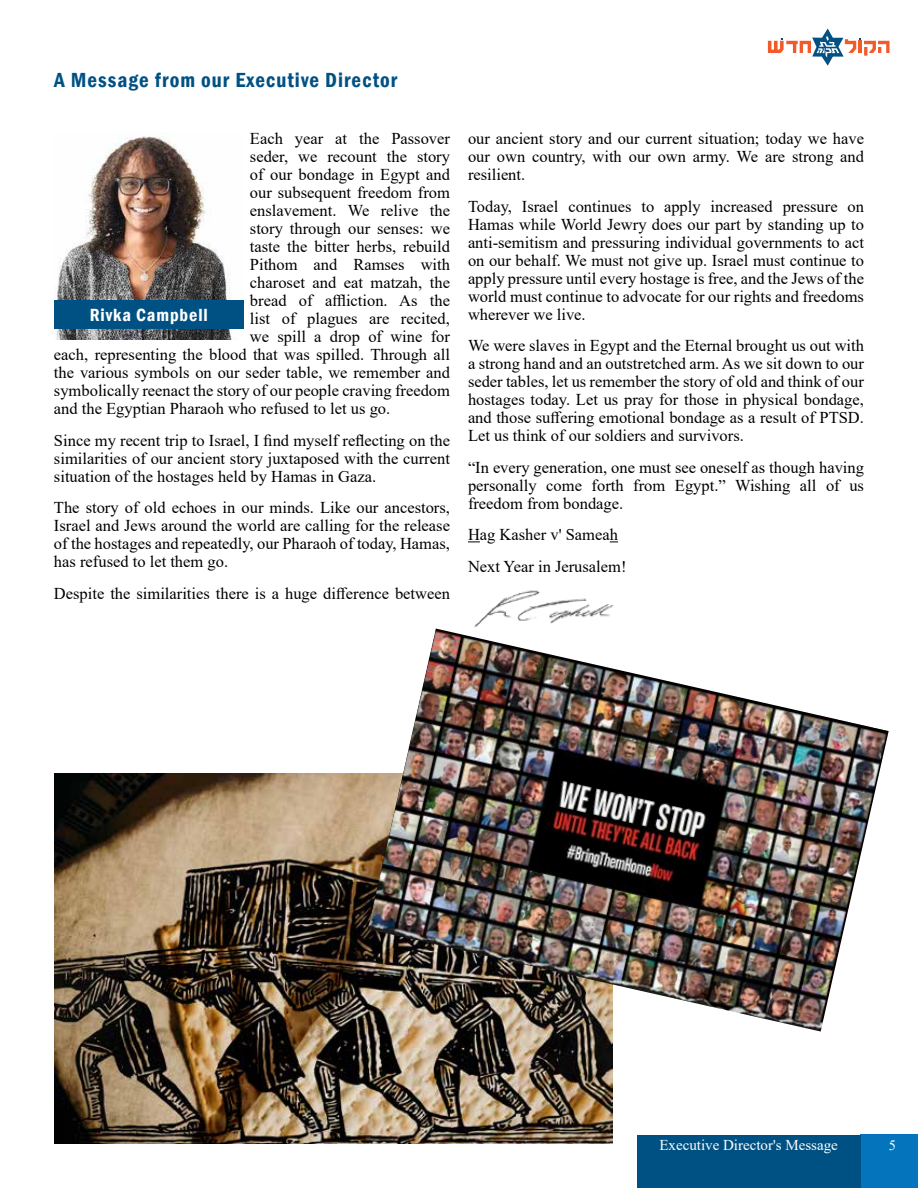
<style>
.page{position:relative;width:918px;height:1188px;background:#fff}
.page>*{position:absolute;margin:0;border:0;box-sizing:border-box;transform-origin:0 0}
.t1{font:600 condensed 21px "Franklin Gothic";letter-spacing:.05em;color:#005183}
.t2{font:600 condensed 18.15px "Franklin Gothic";letter-spacing:.05em;color:#fff}
.t3{font:16.5px/18px "Times New Roman";color:#000;text-align:justify}
.t4{font:15px "Times New Roman";color:#fff}
.t5{font:14.25px "Times New Roman";color:#fff}
</style>
<div class="page">
<div style="left:860px;top:1135px;width:58px;height:53px;background:#0475bc"></div>
<div style="left:637px;top:1135px;width:223px;height:53px;background:#005183"></div>
<svg style="left:768px;top:29px;width:122px;height:37px"></svg>
<img style="left:54px;top:774px;width:559px;height:370px">
<svg style="left:468px;top:541px;width:12px;height:1px"></svg>
<img style="left:55px;top:136px;width:188px;height:204px">
<img style="left:474px;top:590px;width:140px;height:38px">
<img style="left:368px;top:629px;width:521px;height:403px">
<div style="left:54px;top:301px;width:190px;height:28px;background:#005183"></div>
<p class="t1" style="left:54px;top:66px;width:345px">A Message from our Executive Director</p>
<p class="t3" style="left:250px;top:129px;width:202px">Each year at the Passover</p>
<p class="t3" style="left:250px;top:147px;width:202px">seder, we recount the story</p>
<p class="t3" style="left:250px;top:165px;width:202px">of our bondage in Egypt and</p>
<p class="t3" style="left:250px;top:183px;width:202px">our subsequent freedom from</p>
<p class="t3" style="left:250px;top:201px;width:202px">enslavement. We relive the</p>
<p class="t3" style="left:250px;top:219px;width:202px">story through our senses: we</p>
<p class="t3" style="left:250px;top:237px;width:202px">taste the bitter herbs, rebuild</p>
<p class="t3" style="left:250px;top:255px;width:202px">Pithom and Ramses with</p>
<p class="t3" style="left:250px;top:273px;width:202px">charoset and eat matzah, the</p>
<p class="t3" style="left:250px;top:291px;width:202px">bread of affliction. As the</p>
<p class="t3" style="left:250px;top:309px;width:202px">list of plagues are recited,</p>
<p class="t3" style="left:250px;top:327px;width:201px">we spill a drop of wine for</p>
<p class="t3" style="left:54px;top:345px;width:398px">each, representing the blood that was spilled. Through all</p>
<p class="t3" style="left:54px;top:363px;width:398px">the various symbols on our seder table, we remember and</p>
<p class="t3" style="left:54px;top:381px;width:398px">symbolically reenact the story of our people craving freedom</p>
<p class="t3" style="left:54px;top:399px;width:338px">and the Egyptian Pharaoh who refused to let us go.</p>
<p class="t3" style="left:54px;top:431px;width:398px">Since my recent trip to Israel, I find myself reflecting on the similarities of our ancient story juxtaposed with the current situation of the hostages held by Hamas in Gaza.</p>
<p class="t3" style="left:54px;top:498px;width:398px">The story of old echoes in our minds. Like our ancestors, Israel and Jews around the world are calling for the release of the hostages and repeatedly, our Pharaoh of today, Hamas, has refused to let them go.</p>
<p class="t3" style="left:54px;top:584px;width:398px">Despite the similarities there is a huge difference between</p>
<p class="t2" style="left:90px;top:303px;width:120px">Rivka Campbell</p>
<p class="t3" style="left:468px;top:129px;width:398px">our ancient story and our current situation; today we have our own country, with our own army. We are strong and resilient.</p>
<p class="t3" style="left:468px;top:197px;width:398px">Today, Israel continues to apply increased pressure on Hamas while World Jewry does our part by standing up to anti-semitism and pressuring individual governments to act on our behalf. We must not give up. Israel must continue to apply pressure until every hostage is free, and the Jews of the world must continue to advocate for our rights and freedoms wherever we live.</p>
<p class="t3" style="left:468px;top:336px;width:398px">We were slaves in Egypt and the Eternal brought us out with a strong hand and an outstretched arm. As we sit down to our seder tables, let us remember the story of old and think of our hostages today. Let us pray for those in physical bondage, and those suffering emotional bondage as a result of PTSD.<br>Let us think of our soldiers and survivors.</p>
<p class="t3" style="left:468px;top:458px;width:398px">“In every generation, one must see oneself as though having personally come forth from Egypt.” Wishing all of us freedom from bondage.</p>
<p class="t3" style="left:468px;top:518px;width:160px;line-height:31.5px">Hag Kasher v' Sameah<br>Next Year in Jerusalem!</p>
<p class="t4" style="left:659px;top:1135px;width:180px">Executive Director's Message</p>
<p class="t5" style="left:889px;top:1136px;width:9px">5</p>
</div>
